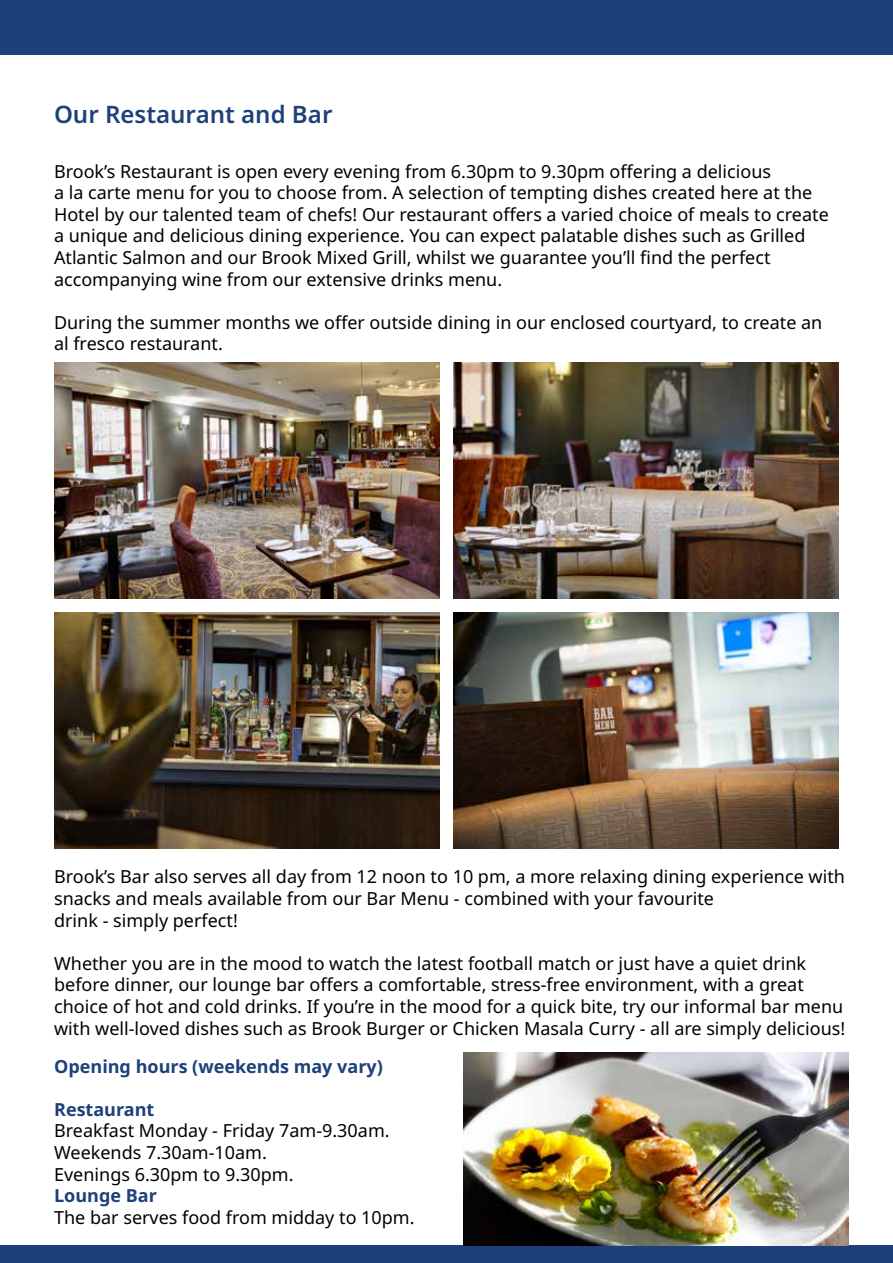
<style>
.page{position:relative;width:893px;height:1263px;background:#fff}
.page>*{position:absolute;margin:0;border:0;box-sizing:border-box;transform-origin:0 0}
.t1{font:600 24px "Noto Sans";color:#1e407b}
.t2{font:18px/21.6px "Noto Sans";color:#000}
.t3{font:700 18px "Noto Sans";color:#1e407b}
</style>
<div class="page">
<div style="left:0;top:1246px;width:893px;height:17px;background:#1d407b"></div>
<div style="left:0;top:0;width:893px;height:54px;background:#1d407b"></div>
<img style="left:54px;top:362px;width:385px;height:236px">
<img style="left:454px;top:362px;width:385px;height:236px">
<img style="left:54px;top:612px;width:385px;height:236px">
<img style="left:454px;top:612px;width:385px;height:236px">
<img style="left:463px;top:1053px;width:385px;height:193px">
<h1 class="t1" style="left:54px;top:98px;width:280px">Our Restaurant and Bar</h1>
<p class="t2" style="left:54px;top:161px;width:776px">Brook’s Restaurant is open every evening from 6.30pm to 9.30pm offering a delicious<br>a la carte menu for you to choose from. A selection of tempting dishes created here at the Hotel by our talented team of chefs! Our restaurant offers a varied choice of meals to create a unique and delicious dining experience. You can expect palatable dishes such as Grilled Atlantic Salmon and our Brook Mixed Grill, whilst we guarantee you’ll find the perfect accompanying wine from our extensive drinks menu.</p>
<p class="t2" style="left:54px;top:312px;width:770px">During the summer months we offer outside dining in our enclosed courtyard, to create an al fresco restaurant.</p>
<p class="t2" style="left:54px;top:866px;width:792px">Brook’s Bar also serves all day from 12 noon to 10 pm, a more relaxing dining experience with snacks and meals available from our Bar Menu - combined with your favourite<br>drink - simply perfect!</p>
<p class="t2" style="left:54px;top:953px;width:793px">Whether you are in the mood to watch the latest football match or just have a quiet drink before dinner, our lounge bar offers a comfortable, stress-free environment, with a great choice of hot and cold drinks. If you’re in the mood for a quick bite, try our informal bar menu with well-loved dishes such as Brook Burger or Chicken Masala Curry - all are simply delicious!</p>
<p class="t3" style="left:54px;top:1053px;width:330px">Opening hours (weekends may vary)</p>
<p class="t3" style="left:54px;top:1096px;width:102px">Restaurant</p>
<p class="t2" style="left:54px;top:1120px;width:337px">Breakfast Monday - Friday 7am-9.30am.<br>Weekends 7.30am-10am.<br>Evenings 6.30pm to 9.30pm.</p>
<p class="t3" style="left:54px;top:1183px;width:104px">Lounge Bar</p>
<p class="t2" style="left:54px;top:1207px;width:362px">The bar serves food from midday to 10pm.</p>
</div>
